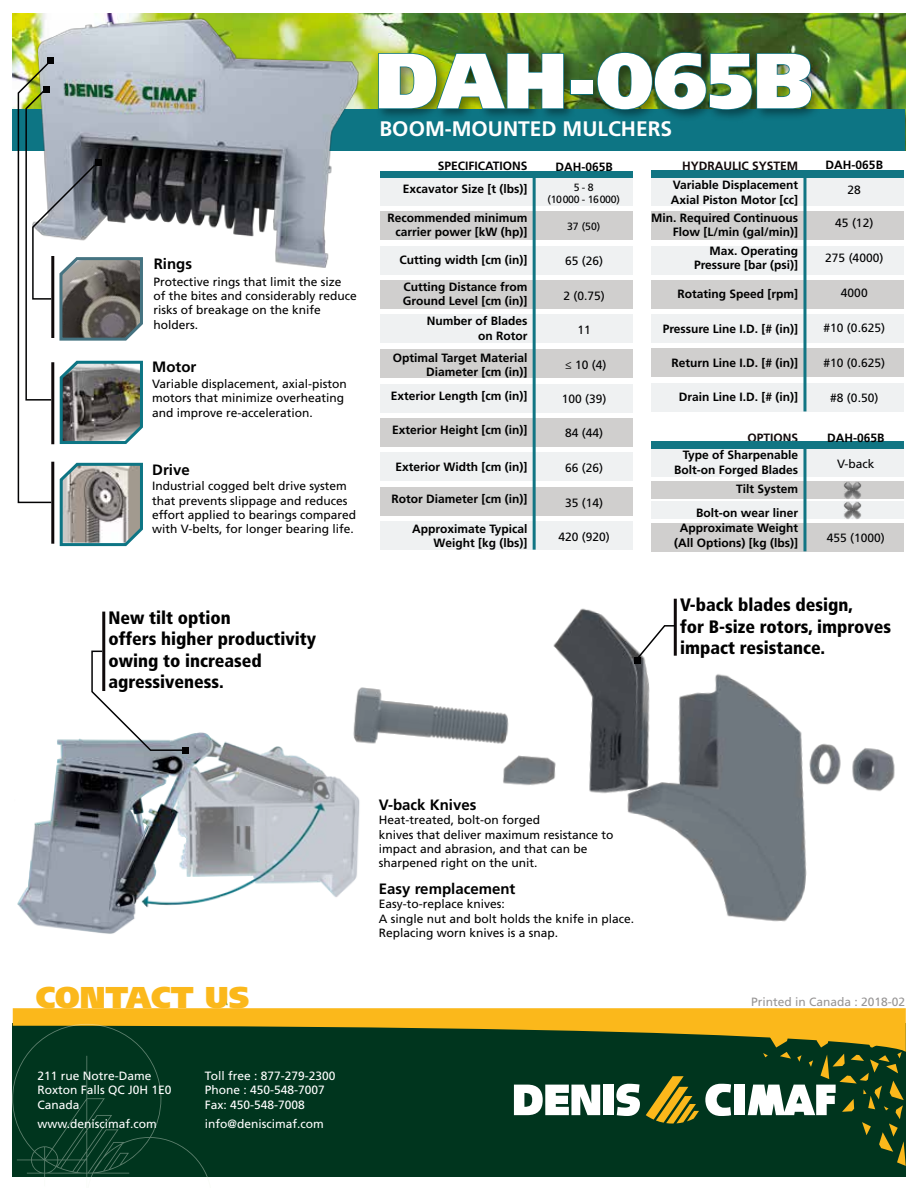
<style>
.page{position:relative;width:918px;height:1188px;background:#fff}
.page>*{position:absolute;margin:0;border:0;box-sizing:border-box;transform-origin:0 0}
.t1{font:900 78px "Frutiger LT Std";color:#fff}
.t2{font:900 30.15px "Frutiger LT Std";color:#fbb81b}
.t3{font:700 21px "Frutiger LT Std";color:#fff}
.t4{font:900 condensed 18px/21.6px "Frutiger LT Std";color:#000}
.t5{font:700 15px "Frutiger LT Std";color:#000}
.t6{font:700 12px/14.4px "Frutiger LT Std";color:#000;text-align:right}
.t7{font:12px/14.4px "Frutiger LT Std";color:#000}
.t8{font:12px/14.4px "Frutiger LT Std";color:#fff}
.t9{font:12px "Frutiger LT Std";color:#020203}
.t10{font:12px "Frutiger LT Std";color:#979595}
.t11{font:700 12px "Frutiger LT Std";color:#130a0b}
.t12{font:700 12px "Frutiger LT Std";color:#020203}
.t13{font:10.5px/12.6px "Frutiger LT Std";letter-spacing:-.03em;color:#020203;text-align:center}
</style>
<div class="page">
<img style="left:13px;top:13px;width:892px;height:96px">
<div style="left:13px;top:109px;width:892px;height:42px;background:#0d7584"></div>
<div style="left:375px;top:49px;width:449px;height:74px;background:#000;opacity:.41"></div>
<img style="left:379px;top:52px;width:186px;height:58px">
<div style="left:570px;top:80px;width:23px;height:15px;border:2px solid #0d7584"></div>
<img style="left:596px;top:51px;width:217px;height:60px">
<svg style="left:12px;top:997px;width:894px;height:180px;background:#3c5b33"></svg>
<img style="left:14px;top:13px;width:365px;height:255px">
<div style="left:47px;top:58px;width:7px;height:6px;background:#020203"></div>
<img style="left:355px;top:598px;width:540px;height:324px">
<img style="left:17px;top:707px;width:376px;height:227px">
<hr style="left:102px;top:612px;width:3px;height:79px;background:#0e090a">
<hr style="left:674px;top:599px;width:3px;height:57px;background:#0e090a">
<div style="left:380px;top:177px;width:253px;height:29px;background:#eff1f2"></div>
<div style="left:380px;top:384px;width:253px;height:28px;background:#eff1f2"></div>
<div style="left:380px;top:212px;width:253px;height:28px;background:#d0cfce"></div>
<div style="left:380px;top:418px;width:253px;height:28px;background:#d0cfce"></div>
<div style="left:380px;top:246px;width:253px;height:28px;background:#eff1f2"></div>
<div style="left:380px;top:453px;width:253px;height:28px;background:#eff1f2"></div>
<div style="left:380px;top:280px;width:253px;height:28px;background:#d0cfce"></div>
<div style="left:380px;top:487px;width:253px;height:28px;background:#d0cfce"></div>
<div style="left:380px;top:350px;width:253px;height:28px;background:#d0cfce"></div>
<div style="left:380px;top:315px;width:253px;height:28px;background:#eff1f2"></div>
<div style="left:380px;top:522px;width:253px;height:28px;background:#eff1f2"></div>
<div style="left:380px;top:171px;width:253px;height:6px;background:#117583"></div>
<hr style="left:533px;top:173px;width:3px;height:377px;background:#117583">
<div style="left:651px;top:177px;width:253px;height:28px;background:#eff1f2"></div>
<div style="left:651px;top:449px;width:253px;height:28px;background:#eff1f2"></div>
<div style="left:651px;top:246px;width:253px;height:28px;background:#eff1f2"></div>
<div style="left:651px;top:280px;width:253px;height:28px;background:#d0cfce"></div>
<div style="left:651px;top:315px;width:253px;height:28px;background:#eff1f2"></div>
<div style="left:651px;top:349px;width:253px;height:28px;background:#d0cfce"></div>
<div style="left:651px;top:211px;width:253px;height:28px;background:#d0cfce"></div>
<div style="left:651px;top:481px;width:253px;height:18px;background:#d0cfce"></div>
<div style="left:651px;top:502px;width:253px;height:17px;background:#eff1f2"></div>
<div style="left:651px;top:523px;width:253px;height:28px;background:#d0cfce"></div>
<div style="left:651px;top:383px;width:253px;height:28px;background:#eff1f2"></div>
<div style="left:651px;top:170px;width:253px;height:7px;background:#117583"></div>
<div style="left:651px;top:442px;width:253px;height:7px;background:#117583"></div>
<hr style="left:803px;top:174px;width:3px;height:237px;background:#117583">
<hr style="left:803px;top:447px;width:3px;height:104px;background:#117583">
<svg style="left:17px;top:60px;width:129px;height:487px"></svg>
<svg style="left:91px;top:650px;width:94px;height:102px"></svg>
<img style="left:843px;top:482px;width:18px;height:37px">
<div style="left:182px;top:748px;width:7px;height:6px;background:#020203"></div>
<svg style="left:634px;top:624px;width:42px;height:40px"></svg>
<p class="t5" style="left:154px;top:255px;width:40px">Rings</p>
<p class="t7" style="left:153px;top:274px;width:205px">Protective rings that limit the size<br>of the bites and considerably reduce risks of breakage on the knife holders.</p>
<p class="t5" style="left:152px;top:358px;width:46px">Motor</p>
<p class="t7" style="left:152px;top:376px;width:196px">Variable displacement, axial-piston motors that minimize overheating and improve re-acceleration.</p>
<p class="t5" style="left:152px;top:461px;width:39px">Drive</p>
<p class="t7" style="left:152px;top:479px;width:205px">Industrial cogged belt drive system that prevents slippage and reduces effort applied to bearings compared with V-belts, for longer bearing life.</p>
<h3 class="t4" style="left:109px;top:606px;width:209px">New tilt option<br>offers higher productivity owing to increased agressiveness.</h3>
<h1 class="t1" style="left:375px;top:33px;width:440px">DAH-065B</h1>
<h3 class="t3" style="left:380px;top:117px;width:294px">BOOM-MOUNTED MULCHERS</h3>
<p class="t12" style="left:438px;top:159px;width:91px">SPECIFICATIONS</p>
<p class="t6" style="left:403px;top:182px;width:126px">Excavator Size [t (lbs)]</p>
<p class="t6" style="left:387px;top:211px;width:142px">Recommended minimum carrier power [kW (hp)]</p>
<p class="t6" style="left:399px;top:253px;width:129px">Cutting width [cm (in)]</p>
<p class="t6" style="left:403px;top:279px;width:126px;text-align:left">Cutting Distance from<br>Ground Level [cm (in)]</p>
<p class="t6" style="left:427px;top:314px;width:102px">Number of Blades on Rotor</p>
<p class="t6" style="left:393px;top:350px;width:136px">Optimal Target Material<br>Diameter [cm (in)]</p>
<p class="t6" style="left:391px;top:388px;width:138px">Exterior Length [cm (in)]</p>
<p class="t6" style="left:392px;top:423px;width:137px">Exterior Height [cm (in)]</p>
<p class="t6" style="left:395px;top:460px;width:134px">Exterior Width [cm (in)]</p>
<p class="t6" style="left:391px;top:492px;width:138px">Rotor Diameter [cm (in)]</p>
<p class="t6" style="left:412px;top:521px;width:117px">Approximate Typical<br>Weight [kg (lbs)]</p>
<p class="t6" style="left:555px;top:160px;width:59px">DAH-065B</p>
<p class="t13" style="left:548px;top:181px;width:74px">5 - 8<br>(10000 - 16000)</p>
<p class="t13" style="left:567px;top:220px;width:35px">37 (50)</p>
<p class="t9" style="left:565px;top:254px;width:40px">65 (26)</p>
<p class="t9" style="left:563px;top:289px;width:43px">2 (0.75)</p>
<p class="t9" style="left:577px;top:323px;width:15px">11</p>
<p class="t9" style="left:565px;top:358px;width:43px">≤ 10 (4)</p>
<p class="t9" style="left:562px;top:392px;width:46px">100 (39)</p>
<p class="t9" style="left:565px;top:426px;width:40px">84 (44)</p>
<p class="t9" style="left:565px;top:461px;width:40px">66 (26)</p>
<p class="t9" style="left:565px;top:495px;width:40px">35 (14)</p>
<p class="t9" style="left:558px;top:530px;width:53px">420 (920)</p>
<p class="t11" style="left:682px;top:159px;width:118px">HYDRAULIC SYSTEM</p>
<p class="t6" style="left:671px;top:178px;width:129px;text-align:left">Variable Displacement<br>Axial Piston Motor [cc]</p>
<p class="t6" style="left:651px;top:211px;width:149px">Min. Required Continuous<br>Flow [L/min (gal/min)]</p>
<p class="t6" style="left:694px;top:244px;width:106px">Max. Operating<br>Pressure [bar (psi)]</p>
<p class="t6" style="left:678px;top:287px;width:122px">Rotating Speed [rpm]</p>
<p class="t6" style="left:663px;top:321px;width:137px">Pressure Line I.D. [# (in)]</p>
<p class="t6" style="left:671px;top:356px;width:128px">Return Line I.D. [# (in)]</p>
<p class="t6" style="left:679px;top:390px;width:121px">Drain Line I.D. [# (in)]</p>
<p class="t11" style="left:748px;top:431px;width:52px">OPTIONS</p>
<p class="t6" style="left:674px;top:448px;width:126px">Type of Sharpenable<br>Bolt-on Forged Blades</p>
<p class="t6" style="left:696px;top:478px;width:104px;line-height:23.1px">Tilt System<br>Bolt-on wear liner</p>
<p class="t6" style="left:674px;top:521px;width:125px;text-align:center">Approximate Weight (All Options) [kg (lbs)]</p>
<p class="t6" style="left:826px;top:157px;width:59px">DAH-065B</p>
<p class="t9" style="left:848px;top:183px;width:15px">28</p>
<p class="t9" style="left:835px;top:216px;width:40px">45 (12)</p>
<p class="t9" style="left:825px;top:251px;width:60px">275 (4000)</p>
<p class="t9" style="left:841px;top:286px;width:28px">4000</p>
<p class="t9" style="left:824px;top:321px;width:63px">#10 (0.625)</p>
<p class="t9" style="left:824px;top:356px;width:63px">#10 (0.625)</p>
<p class="t9" style="left:830px;top:391px;width:50px">#8 (0.50)</p>
<p class="t6" style="left:827px;top:430px;width:59px">DAH-065B</p>
<p class="t9" style="left:837px;top:457px;width:39px">V-back</p>
<p class="t9" style="left:827px;top:530px;width:60px">455 (1000)</p>
<h3 class="t4" style="left:680px;top:594px;width:213px">V-back blades design,<br>for B-size rotors, improves impact resistance.</h3>
<h2 class="t2" style="left:36px;top:979px;width:215px">CONTACT US</h2>
<p class="t8" style="left:38px;top:1068px;width:136px">211 rue Notre-Dame<br>Roxton Falls QC J0H 1E0<br>Canada</p>
<p class="t8" style="left:205px;top:1068px;width:132px">Toll free : 877-279-2300<br>Phone : 450-548-7007<br>Fax: 450-548-7008</p>
<p class="t8" style="left:38px;top:1117px;width:121px">www.deniscimaf.com</p>
<p class="t8" style="left:205px;top:1117px;width:120px">info@deniscimaf.com</p>
<p class="t5" style="left:379px;top:796px;width:99px">V-back Knives</p>
<p class="t7" style="left:379px;top:813px;width:236px">Heat-treated, bolt-on forged<br>knives that deliver maximum resistance to impact and abrasion, and that can be sharpened right on the unit.</p>
<p class="t7" style="left:379px;top:897px;width:257px">Easy-to-replace knives:<br>A single nut and bolt holds the knife in place.<br>Replacing worn knives is a snap.</p>
<p class="t5" style="left:379px;top:880px;width:138px">Easy remplacement</p>
<p class="t10" style="left:751px;top:995px;width:156px">Printed in Canada : 2018-02</p>
</div>
